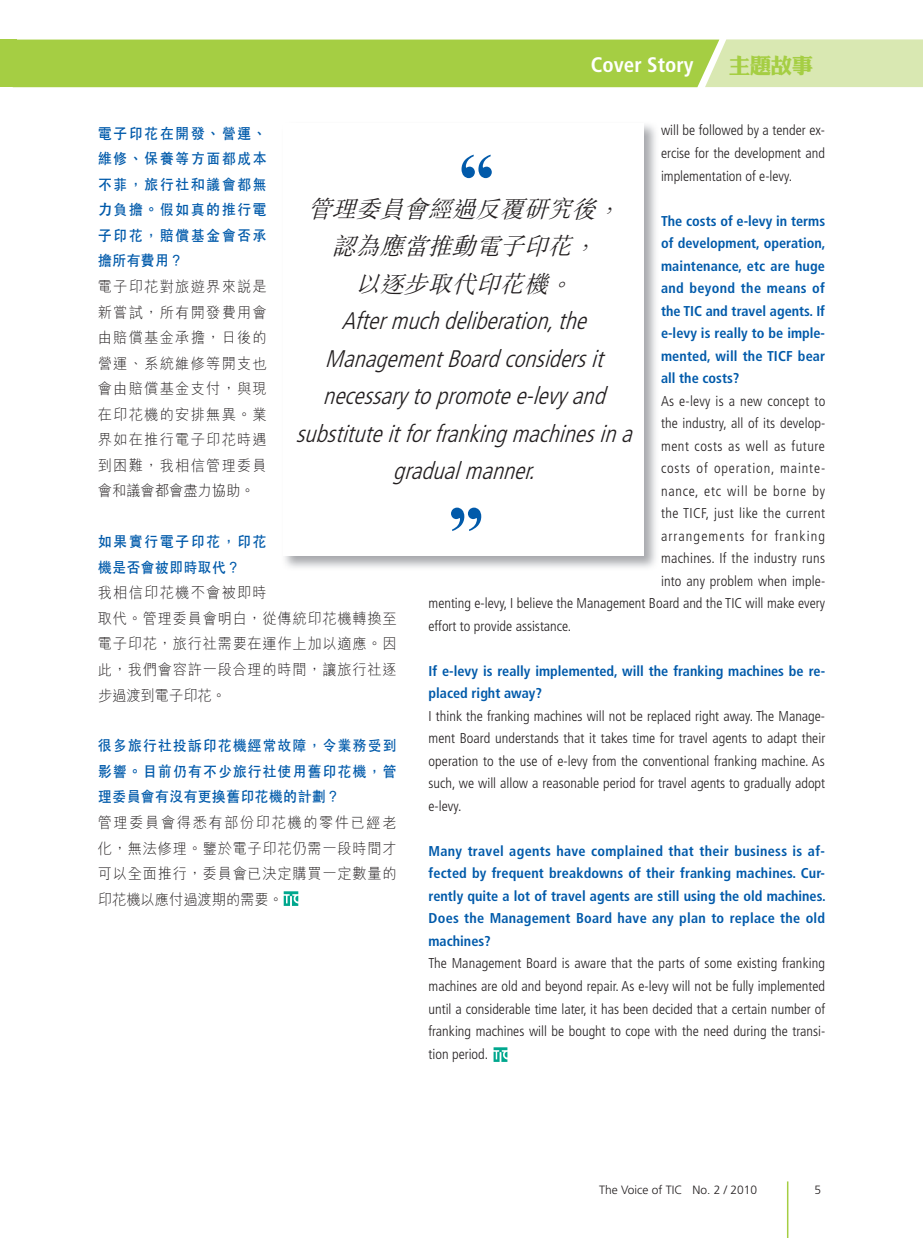
<style>
.page{position:relative;width:923px;height:1238px;background:#fff}
.page>*{position:absolute;margin:0;border:0;box-sizing:border-box;transform-origin:0 0}
.t1{font:700 72px "Times New Roman";color:#015aaa}
.t2{font:italic 300 condensed 24px/37.5px "Frutiger";color:#231f20;text-align:center}
.t3{font:italic 300 24px/37.5px "M Sung";color:#231f20;text-align:center}
.t4{font:700 condensed 21px "Frutiger";color:#fff}
.t5{font:21px "DF Li King Hei XB HK BF";color:#a5ce43}
.t6{font:300 15px/25.5px "M Hei";letter-spacing:.05em;color:#231f20;text-align:justify;scale:.95 1}
.t7{font:700 15px/25.5px "C Hei 2";letter-spacing:.05em;color:#015aaa;text-align:justify;scale:.95 1}
.t8{font:300 condensed 14.25px/22.5px "Frutiger";color:#231f20;text-align:justify}
.t9{font:700 condensed 14.25px/22.5px "Frutiger";color:#015aaa;text-align:justify}
.t10{font:300 condensed 14.25px "Frutiger";letter-spacing:.03em;color:#231f20}
.t11{font:300 condensed 14.25px "Frutiger";letter-spacing:.02em;color:#231f20}
.t12{font:300 condensed 14.25px "Frutiger";letter-spacing:.06em;color:#231f20}
.t13{font:300 condensed 14.25px "Frutiger";letter-spacing:.035em;color:#231f20}
.t14{font:300 condensed 14.25px "Frutiger";letter-spacing:.08em;color:#231f20}
.t15{font:300 condensed 14.25px "Frutiger";letter-spacing:.055em;color:#231f20}
.t16{font:300 12px "Frutiger";color:#231f20}
</style>
<div class="page">
<div style="left:0;top:40px;width:13px;height:47px;background:#a5ce43"></div>
<svg style="left:13px;top:39px;width:910px;height:48px;background:#b2d45f"></svg>
<hr style="left:13px;top:40px;width:3px;height:47px;background:#a5ce43">
<hr style="left:787px;top:1181px;width:1px;height:56px;background:#a5ce43">
<img style="left:285px;top:124px;width:371px;height:444px">
<div style="left:284px;top:123px;width:360px;height:433px;background:#fff"></div>
<img style="left:283px;top:891px;width:16px;height:15px">
<img style="left:493px;top:1047px;width:15px;height:15px">
<h3 class="t4" style="left:591px;top:52px;width:104px">Cover Story</h3>
<h3 class="t5" style="left:729px;top:54px;width:86px">主題故事</h3>
<p class="t8" style="left:661px;top:119px;width:166px">will be followed by a tender ex&shy;ercise for the development and implementation of e-levy.</p>
<p class="t9" style="left:661px;top:209px;width:166px">The costs of e-levy in terms of development, operation, maintenance, etc are huge and beyond the means of the TIC and travel agents. If e-levy is really to be imple&shy;mented, will the TICF bear all the costs?</p>
<p class="t8" style="left:661px;top:389px;width:166px">As e-levy is a new concept to</p>
<p class="t8" style="left:661px;top:412px;width:166px">the industry, all of its develop-</p>
<p class="t13" style="left:661px;top:437px;width:165px">ment costs as well as future</p>
<p class="t12" style="left:661px;top:460px;width:166px">costs of operation, mainte-</p>
<p class="t15" style="left:661px;top:482px;width:165px">nance, etc will be borne by</p>
<p class="t10" style="left:661px;top:505px;width:166px">the TICF, just like the current</p>
<p class="t14" style="left:661px;top:527px;width:166px">arrangements for franking</p>
<p class="t11" style="left:661px;top:550px;width:165px">machines. If the industry runs</p>
<p class="t8" style="left:661px;top:569px;width:166px">into any problem when imple-</p>
<p class="t8" style="left:428px;top:592px;width:398px">menting e-levy, I believe the Management Board and the TIC will make every</p>
<p class="t8" style="left:428px;top:614px;width:144px">effort to provide assistance.</p>
<p class="t9" style="left:428px;top:659px;width:398px">If e-levy is really implemented, will the franking machines be re&shy;placed right away?</p>
<p class="t8" style="left:428px;top:704px;width:398px">I think the franking machines will not be replaced right away. The Manage&shy;ment Board understands that it takes time for travel agents to adapt their operation to the use of e-levy from the conventional franking machine. As such, we will allow a reasonable period for travel agents to gradually adopt e-levy.</p>
<p class="t9" style="left:428px;top:839px;width:399px">Many travel agents have complained that their business is af&shy;fected by frequent breakdowns of their franking machines. Cur&shy;rently quite a lot of travel agents are still using the old machines.<br>Does the Management Board have any plan to replace the old machines?</p>
<p class="t8" style="left:428px;top:952px;width:398px">The Management Board is aware that the parts of some existing franking machines are old and beyond repair. As e-levy will not be fully implemented until a considerable time later, it has been decided that a certain number of franking machines will be bought to cope with the need during the transi&shy;tion period.</p>
<p class="t7" style="left:98px;top:121px;width:179px">電子印花在開發、營運、維修、保養等方面都成本不菲，旅行社和議會都無力負擔。假如真的推行電子印花，賠償基金會否承擔所有費用？</p>
<p class="t6" style="left:98px;top:274px;width:179px">電子印花對旅遊界來說是新嘗試，所有開發費用會由賠償基金承擔，日後的營運、系統維修等開支也會由賠償基金支付，與現在印花機的安排無異。業界如在推行電子印花時遇到困難，我相信管理委員會和議會都會盡力協助。</p>
<p class="t7" style="left:98px;top:529px;width:179px">如果實行電子印花，印花機是否會被即時取代？</p>
<p class="t6" style="left:98px;top:580px;width:316px;text-align:left">我相信印花機不會被即時<br>取代。管理委員會明白，從傳統印花機轉換至電子印花，旅行社需要在運作上加以適應。因此，我們會容許一段合理的時間，讓旅行社逐步過渡到電子印花。</p>
<p class="t7" style="left:98px;top:733px;width:316px">很多旅行社投訴印花機經常故障，令業務受到影響。目前仍有不少旅行社使用舊印花機，管理委員會有沒有更換舊印花機的計劃？</p>
<p class="t6" style="left:98px;top:810px;width:316px">管理委員會得悉有部份印花機的零件已經老化，無法修理。鑒於電子印花仍需一段時間才可以全面推行，委員會已決定購買一定數量的印花機以應付過渡期的需要。</p>
<h1 class="t1" style="left:459px;top:129px;width:37px">“</h1>
<h2 class="t3" style="left:307px;top:191px;width:321px">管理委員會經過反覆研究後，認為應當推動電子印花，<br>以逐步取代印花機。</h2>
<h2 class="t2" style="left:296px;top:302px;width:345px">Aftermuchdeliberation,the<br>ManagementBoardconsidersit necessarytopromotee-levyand substituteitforfrankingmachinesina gradualmanner.</h2>
<h1 class="t1" style="left:448px;top:482px;width:37px">”</h1>
<p class="t16" style="left:599px;top:1182px;width:160px">The Voice of TIC No. 2 / 2010</p>
<p class="t16" style="left:814px;top:1182px;width:8px">5</p>
</div>
